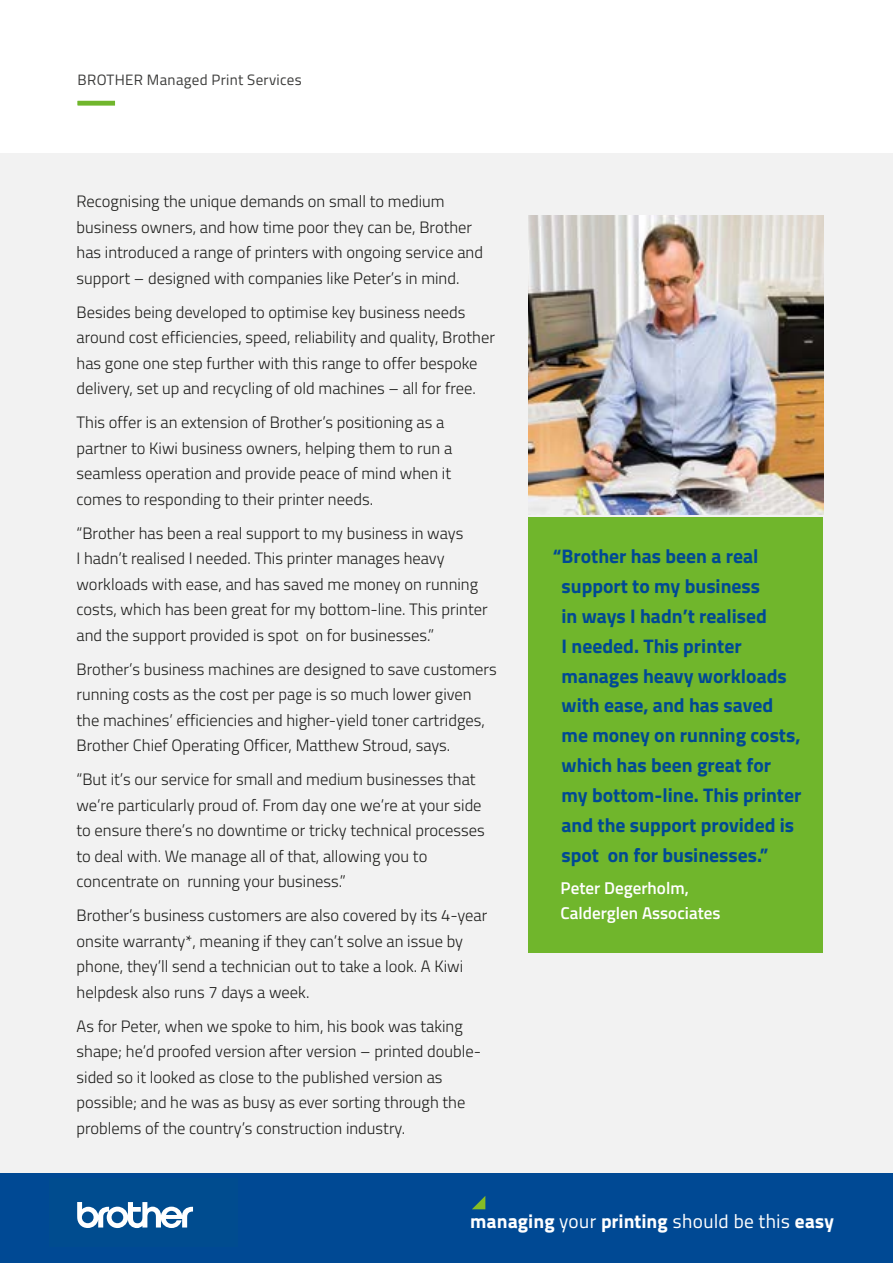
<style>
.page{position:relative;width:893px;height:1263px;background:#fff}
.page>*{position:absolute;margin:0;border:0;box-sizing:border-box;transform-origin:0 0}
.t1{font:700 19.65px/29.8px "Titillium Web";color:#004994}
.t2{font:800 19.35px "Titillium Text 22 L";color:#fff}
.t3{font:600 17.1px/25.2px "Titillium Web";color:#fff}
.t4{font:300 16.5px/25.5px "Titillium Web";color:#1d1d1b}
.t5{font:15px "Titillium Web";letter-spacing:.02em;color:#3c3c3b}
.s1{font-weight:400}
</style>
<div class="page">
<div style="left:0;top:153px;width:893px;height:1064px;background:#f2f2f2"></div>
<hr style="left:78px;top:101px;width:37px;height:4px;background:#70b62c">
<div style="left:0;top:1174px;width:893px;height:89px;background:#004994"></div>
<svg style="left:472px;top:1196px;width:13px;height:13px"></svg>
<div style="left:49px;top:1178px;width:188px;height:68px;background:#004c8f"></div>
<svg style="left:77px;top:1202px;width:116px;height:26px"></svg>
<div style="left:529px;top:517px;width:294px;height:435px;background:#70b62c"></div>
<img style="left:529px;top:216px;width:294px;height:298px">
<p class="t5" style="left:78px;top:69px;width:226px">BROTHER Managed Print Services</p>
<p class="t4" style="left:77px;top:188px;width:408px">Recognising the unique demands on small to medium business owners, and how time poor they can be, Brother has introduced a range of printers with ongoing service and support – designed with companies like Peter’s in mind.</p>
<p class="t4" style="left:77px;top:298px;width:420px">Besides being developed to optimise key business needs around cost efficiencies, speed, reliability and quality, Brother has gone one step further with this range to offer bespoke delivery, set up and recycling of old machines – all for free.</p>
<p class="t4" style="left:77px;top:409px;width:377px">This offer is an extension of Brother’s positioning as a partner to Kiwi business owners, helping them to run a seamless operation and provide peace of mind when it comes to responding to their printer needs.</p>
<p class="t4" style="left:77px;top:519px;width:413px">“Brother has been a real support to my business in ways<br>I hadn’t realised I needed. This printer manages heavy workloads with ease, and has saved me money on running costs, which has been great for my bottom-line. This printer and the support provided is spot on for businesses.”</p>
<p class="t4" style="left:77px;top:655px;width:422px">Brother’s business machines are designed to save customers running costs as the cost per page is so much lower given the machines’ efficiencies and higher-yield toner cartridges, Brother Chief Operating Officer, Matthew Stroud, says.</p>
<p class="t4" style="left:77px;top:766px;width:410px">“But it’s our service for small and medium businesses that we’re particularly proud of. From day one we’re at your side to ensure there’s no downtime or tricky technical processes to deal with. We manage all of that, allowing you to concentrate on running your business.”</p>
<p class="t4" style="left:77px;top:902px;width:412px">Brother’s business customers are also covered by its 4-year onsite warranty*, meaning if they can’t solve an issue by phone, they’ll send a technician out to take a look. A Kiwi helpdesk also runs 7 days a week.</p>
<p class="t4" style="left:77px;top:1012px;width:406px">As for Peter, when we spoke to him, his book was taking shape; he’d proofed version after version – printed double&shy;sided so it looked as close to the published version as possible; and he was as busy as ever sorting through the problems of the country’s construction industry.</p>
<p class="t1" style="left:561px;top:540px;width:241px;text-indent:-9px">“Brother has been a real support to my business<br>in ways I hadn’t realised<br>I needed. This printer manages heavy workloads with ease, and has saved me money on running costs, which has been great for my bottom-line. This printer and the support provided is spot on for businesses.”</p>
<p class="t3" style="left:561px;top:874px;width:161px">Peter Degerholm,<br>Calderglen Associates</p>
<p class="t2" style="left:470px;top:1206px;width:365px">managing <span class="s1">your</span> printing <span class="s1">should be this</span> easy</p>
</div>
